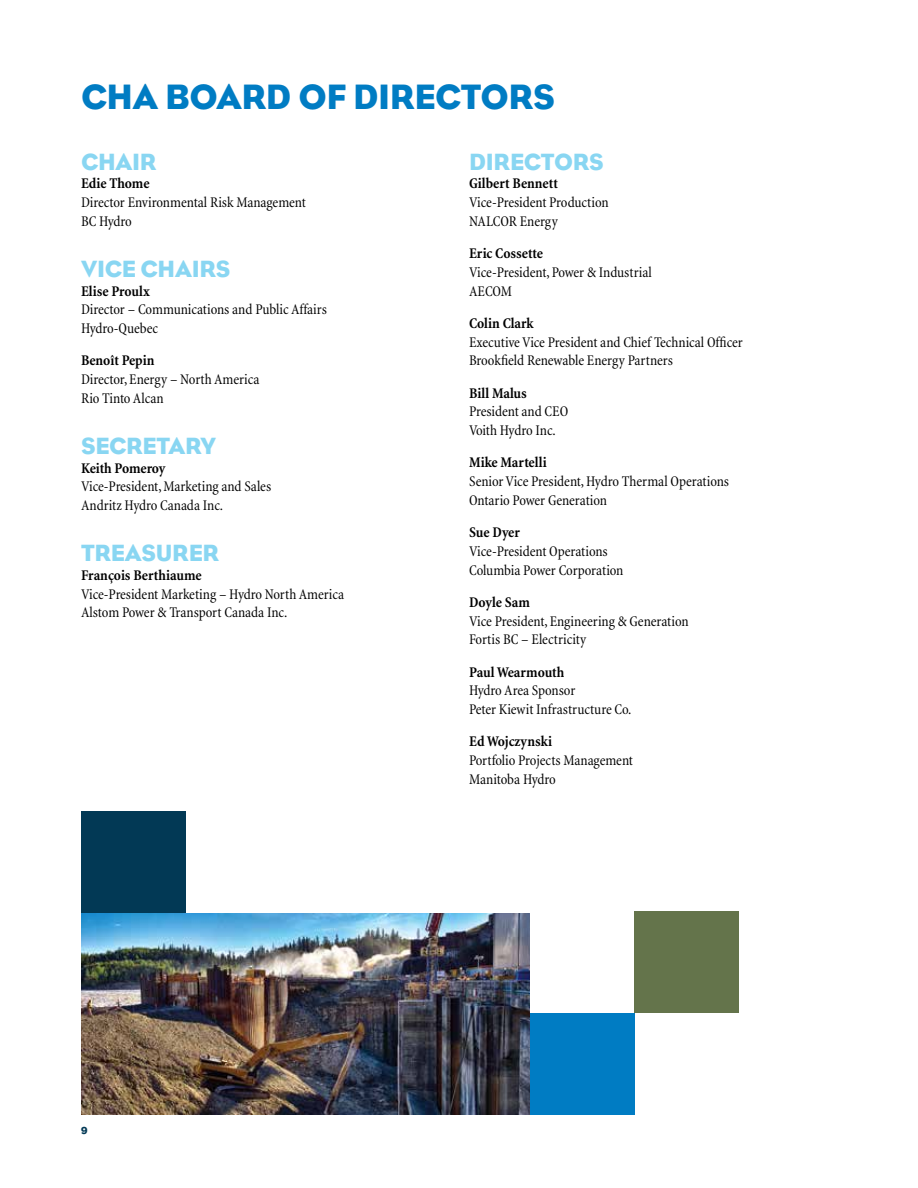
<style>
.page{position:relative;width:918px;height:1188px;background:#fff}
.page>*{position:absolute;margin:0;border:0;box-sizing:border-box;transform-origin:0 0}
.t1{font:36px "Bureau Eagle";letter-spacing:-.01em;color:#007cc3}
.t2{font:24px "Bureau Eagle";letter-spacing:-.01em;color:#89d6f2}
.t3{font:condensed 15px/18.8px "Minion";letter-spacing:-.005em;color:#000}
.t4{font:700 condensed 15px "Minion";color:#000}
.t5{font:10.5px "Bureau Eagle";color:#023955}
</style>
<div class="page">
<div style="left:530px;top:1013px;width:104px;height:101px;background:#007cc3"></div>
<div style="left:634px;top:911px;width:105px;height:102px;background:#64744b"></div>
<div style="left:81px;top:812px;width:105px;height:101px;background:#023955"></div>
<img style="left:81px;top:913px;width:449px;height:201px">
<h1 class="t1" style="left:81px;top:76px;width:476px">CHA BOARD OF DIRECTORS</h1>
<h2 class="t2" style="left:81px;top:148px;width:77px">CHAIR</h2>
<p class="t4" style="left:81px;top:175px;width:70px">Edie Thome</p>
<p class="t3" style="left:81px;top:193px;width:226px">Director Environmental Risk Management<br>BC Hydro</p>
<h2 class="t2" style="left:81px;top:255px;width:151px">VICE CHAIRS</h2>
<p class="t4" style="left:81px;top:283px;width:70px">Elise Proulx</p>
<p class="t3" style="left:81px;top:301px;width:247px">Director – Communications and Public Affairs<br>Hydro-Quebec</p>
<p class="t4" style="left:81px;top:352px;width:75px">Benoît Pepin</p>
<p class="t3" style="left:81px;top:370px;width:180px">Director, Energy – North America<br>Rio Tinto Alcan</p>
<h2 class="t2" style="left:81px;top:432px;width:136px">SECRETARY</h2>
<p class="t4" style="left:81px;top:460px;width:86px">Keith Pomeroy</p>
<p class="t3" style="left:81px;top:478px;width:192px">Vice-President, Marketing and Sales<br>Andritz Hydro Canada Inc.</p>
<h2 class="t2" style="left:81px;top:539px;width:140px">TREASURER</h2>
<p class="t4" style="left:81px;top:567px;width:122px">François Berthiaume</p>
<p class="t3" style="left:81px;top:585px;width:265px">Vice-President Marketing – Hydro North America<br>Alstom Power &amp; Transport Canada Inc.</p>
<h2 class="t2" style="left:469px;top:148px;width:136px">DIRECTORS</h2>
<p class="t4" style="left:469px;top:175px;width:90px">Gilbert Bennett</p>
<p class="t3" style="left:469px;top:193px;width:141px">Vice-President Production<br>NALCOR Energy</p>
<p class="t4" style="left:469px;top:245px;width:75px">Eric Cossette</p>
<p class="t3" style="left:469px;top:263px;width:184px">Vice-President, Power &amp; Industrial<br>AECOM</p>
<p class="t4" style="left:469px;top:315px;width:66px">Colin Clark</p>
<p class="t3" style="left:469px;top:333px;width:275px">Executive Vice President and Chief Technical Officer<br>Brookfield Renewable Energy Partners</p>
<p class="t4" style="left:469px;top:385px;width:59px">Bill Malus</p>
<p class="t3" style="left:469px;top:403px;width:101px">President and CEO<br>Voith Hydro Inc.</p>
<p class="t4" style="left:469px;top:454px;width:79px">Mike Martelli</p>
<p class="t3" style="left:469px;top:472px;width:262px">Senior Vice President, Hydro Thermal Operations<br>Ontario Power Generation</p>
<p class="t4" style="left:469px;top:524px;width:52px">Sue Dyer</p>
<p class="t3" style="left:469px;top:542px;width:156px">Vice-President Operations<br>Columbia Power Corporation</p>
<p class="t4" style="left:469px;top:594px;width:62px">Doyle Sam</p>
<p class="t3" style="left:469px;top:612px;width:221px">Vice President, Engineering &amp; Generation<br>Fortis BC – Electricity</p>
<p class="t4" style="left:469px;top:664px;width:97px">Paul Wearmouth</p>
<p class="t3" style="left:469px;top:682px;width:164px">Hydro Area Sponsor<br>Peter Kiewit Infrastructure Co.</p>
<p class="t4" style="left:469px;top:733px;width:85px">Ed Wojczynski</p>
<p class="t3" style="left:469px;top:751px;width:165px">Portfolio Projects Management<br>Manitoba Hydro</p>
<p class="t5" style="left:81px;top:1124px;width:8px">9</p>
</div>
